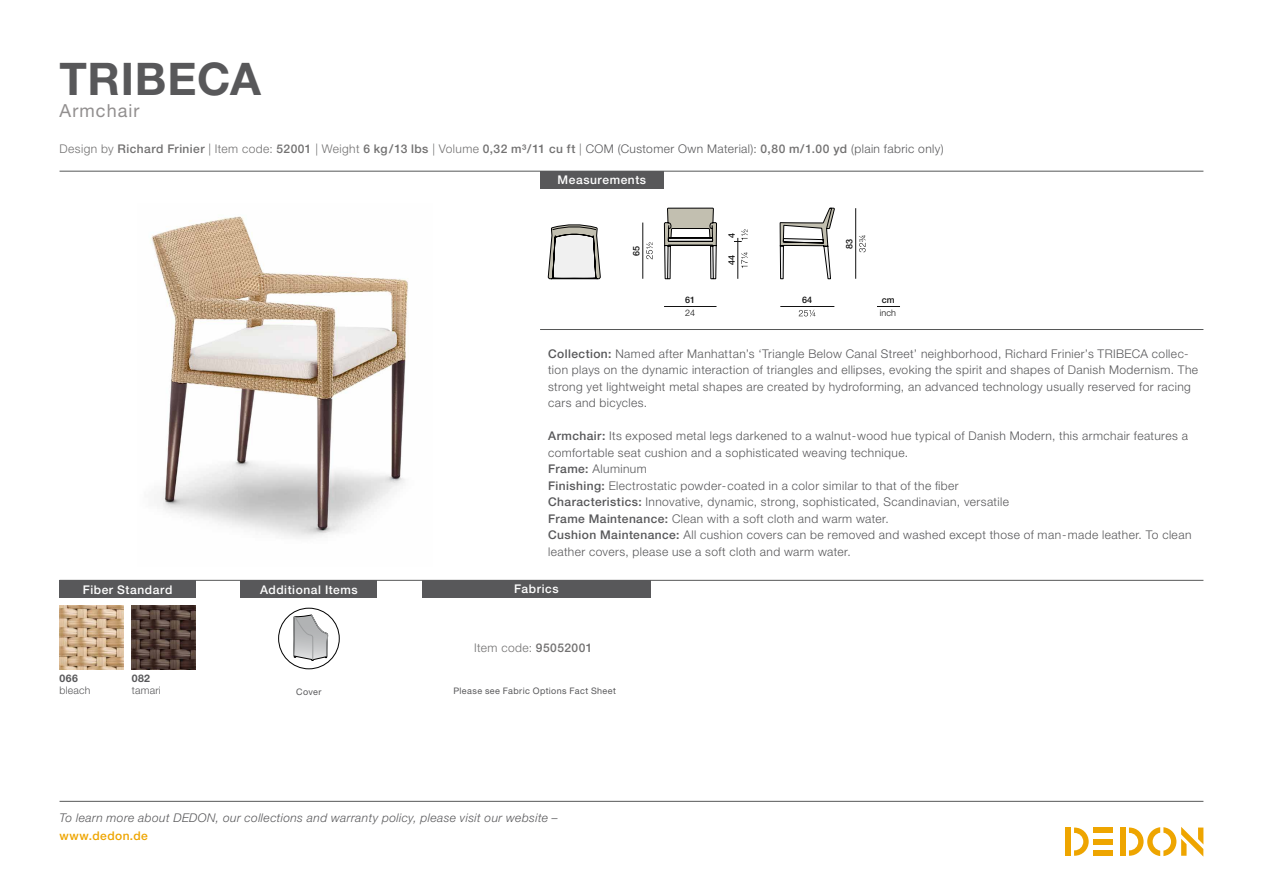
<style>
.page{position:relative;width:1263px;height:893px;background:#fff}
.page>*{position:absolute;margin:0;border:0;box-sizing:border-box;transform-origin:0 0}
.t1{font:700 45px "Helvetica Neue LT";letter-spacing:.015em;color:#58585a}
.t2{font:18px "Helvetica Neue LT";letter-spacing:.06em;color:#928f8f}
.t3{font:300 12px/16.5px "Helvetica Neue LT";letter-spacing:.035em;color:#58585a}
.t4{font:500 12px "Helvetica Neue LT";letter-spacing:.035em;color:#727171}
.t5{font:italic 300 12px "Helvetica Neue LT";letter-spacing:.035em;color:#58585a}
.t6{font:500 12px "Helvetica Neue LT";letter-spacing:.045em;color:#fff}
.t7{font:300 12px "Helvetica Neue LT";letter-spacing:.035em;color:#727171}
.t8{font:500 12px "Helvetica Neue LT";letter-spacing:.035em;color:#eea500}
.t9{font:300 10.5px "Helvetica Neue LT";letter-spacing:.02em;color:#58585a}
.t10{font:700 10.5px "Helvetica Neue LT";letter-spacing:.04em;color:#58585a}
.t11{font:9px "Helvetica Neue LT";letter-spacing:.045em;color:#58585a}
.t12{font:500 9px "Helvetica Neue LT";color:#121212}
.t13{font:300 9px "Helvetica Neue LT";color:#121212}
.s1{font-weight:300}
.s2{font-weight:300;color:#58585a}
.s3{font-weight:500}
</style>
<div class="page">
<div style="left:1120px;top:827px;width:5px;height:29px;background:#eea500"></div>
<div style="left:1094px;top:827px;width:19px;height:6px;background:#eea500"></div>
<div style="left:1094px;top:850px;width:19px;height:6px;background:#eea500"></div>
<div style="left:1094px;top:839px;width:19px;height:5px;background:#eea500"></div>
<svg style="left:1074px;top:827px;width:15px;height:29px"></svg>
<div style="left:1065px;top:827px;width:6px;height:29px;background:#eea500"></div>
<svg style="left:1129px;top:827px;width:74px;height:29px"></svg>
<hr style="left:60px;top:801px;width:1143px;height:1px;background:#565757">
<img style="left:132px;top:605px;width:64px;height:64px">
<img style="left:60px;top:605px;width:63px;height:64px">
<img style="left:150px;top:216px;width:258px;height:322px">
<hr style="left:60px;top:580px;width:1143px;height:1px;background:#565757">
<hr style="left:60px;top:171px;width:1143px;height:1px;background:#565757">
<hr style="left:540px;top:329px;width:663px;height:1px;background:#565757">
<div style="left:540px;top:171px;width:124px;height:17px;background:#58585a"></div>
<div style="left:241px;top:580px;width:136px;height:18px;background:#58585a"></div>
<div style="left:60px;top:580px;width:136px;height:18px;background:#58585a"></div>
<div style="left:278px;top:608px;width:61px;height:61px;border:1px solid #000;border-radius:50%"></div>
<svg style="left:293px;top:615px;width:35px;height:46px"></svg>
<svg style="left:877px;top:306px;width:23px;height:1px"></svg>
<svg style="left:799px;top:310px;width:16px;height:7px"></svg>
<hr style="left:780px;top:306px;width:54px;height:1px;background:#121212">
<svg style="left:859px;top:235px;width:7px;height:17px"></svg>
<hr style="left:855px;top:208px;width:1px;height:71px;background:#121212">
<svg style="left:741px;top:252px;width:7px;height:16px"></svg>
<hr style="left:737px;top:241px;width:1px;height:38px;background:#121212">
<svg style="left:734px;top:229px;width:14px;height:13px"></svg>
<svg style="left:646px;top:242px;width:7px;height:17px"></svg>
<hr style="left:642px;top:223px;width:1px;height:56px;background:#121212">
<hr style="left:664px;top:306px;width:52px;height:1px;background:#121212">
<svg style="left:780px;top:207px;width:55px;height:72px"></svg>
<svg style="left:664px;top:208px;width:53px;height:71px"></svg>
<svg style="left:548px;top:224px;width:52px;height:56px"></svg>
<div style="left:422px;top:580px;width:229px;height:17px;background:#58585a"></div>
<h1 class="t1" style="left:60px;top:51px;width:203px">TRIBECA</h1>
<h2 class="t2" style="left:60px;top:100px;width:81px">Armchair</h2>
<p class="t4" style="left:60px;top:142px;width:885px"><span class="s1">Design by</span> Richard Frinier <span class="s1">| Item code:</span> 52001 <span class="s1">| Weight</span> 6 kg/13 lbs <span class="s1">| Volume</span> 0,32 m³/11 cu ft <span class="s1">|</span> <span class="s2">COM (Customer Own Material):</span> 0,80 m/1.00 yd <span class="s2">(plain fabric only)</span></p>
<p class="t6" style="left:558px;top:173px;width:90px">Measurements</p>
<p class="t12" style="left:631px;top:256px;width:12px;rotate:-90deg">65</p>
<p class="t12" style="left:685px;top:295px;width:12px">61</p>
<p class="t13" style="left:685px;top:308px;width:12px">24</p>
<p class="t12" style="left:726px;top:237px;width:7px;rotate:-90deg">4</p>
<p class="t12" style="left:726px;top:265px;width:12px;rotate:-90deg">44</p>
<p class="t12" style="left:802px;top:295px;width:12px">64</p>
<p class="t12" style="left:844px;top:249px;width:12px;rotate:-90deg">83</p>
<p class="t12" style="left:882px;top:295px;width:14px">cm</p>
<p class="t13" style="left:880px;top:308px;width:18px">inch</p>
<p class="t6" style="left:83px;top:582px;width:91px">Fiber Standard</p>
<p class="t6" style="left:260px;top:582px;width:99px">Additional Items</p>
<p class="t10" style="left:60px;top:671px;width:20px">066</p>
<p class="t9" style="left:60px;top:684px;width:33px">bleach</p>
<p class="t10" style="left:132px;top:671px;width:20px">082</p>
<p class="t9" style="left:132px;top:684px;width:31px">tamari</p>
<p class="t11" style="left:296px;top:686px;width:27px">Cover</p>
<p class="t3" style="left:548px;top:345px;width:651px"><span class="s3">Collection:</span> Named after Manhattan’s ‘Triangle Below Canal Street’ neighborhood, Richard Frinier’s TRIBECA collec&shy;tion plays on the dynamic interaction of triangles and ellipses, evoking the spirit and shapes of Danish Modernism. The strong yet lightweight metal shapes are created by hydroforming, an advanced technology usually reserved for racing cars and bicycles.</p>
<p class="t3" style="left:548px;top:427px;width:645px"><span class="s3">Armchair:</span> Its exposed metal legs darkened to a walnut-wood hue typical of Danish Modern, this armchair features a comfortable seat cushion and a sophisticated weaving technique.<br><span class="s3">Frame:</span> Aluminum<br><span class="s3">Finishing:</span> Electrostatic powder-coated in a color similar to that of the fiber<br><span class="s3">Characteristics:</span> Innovative, dynamic, strong, sophisticated, Scandinavian, versatile<br><span class="s3">Frame Maintenance:</span> Clean with a soft cloth and warm water.<br><span class="s3">Cushion Maintenance:</span> All cushion covers can be removed and washed except those of man-made leather. To clean leather covers, please use a soft cloth and warm water.</p>
<p class="t6" style="left:514px;top:582px;width:46px">Fabrics</p>
<p class="t7" style="left:474px;top:640px;width:120px">Item code: <span class="s3">95052001</span></p>
<p class="t11" style="left:453px;top:685px;width:164px">Please see Fabric Options Fact Sheet</p>
<p class="t5" style="left:60px;top:811px;width:500px">To learn more about DEDON, our collections and warranty policy, please visit our website –</p>
<p class="t8" style="left:60px;top:829px;width:90px">www.dedon.de</p>
</div>
